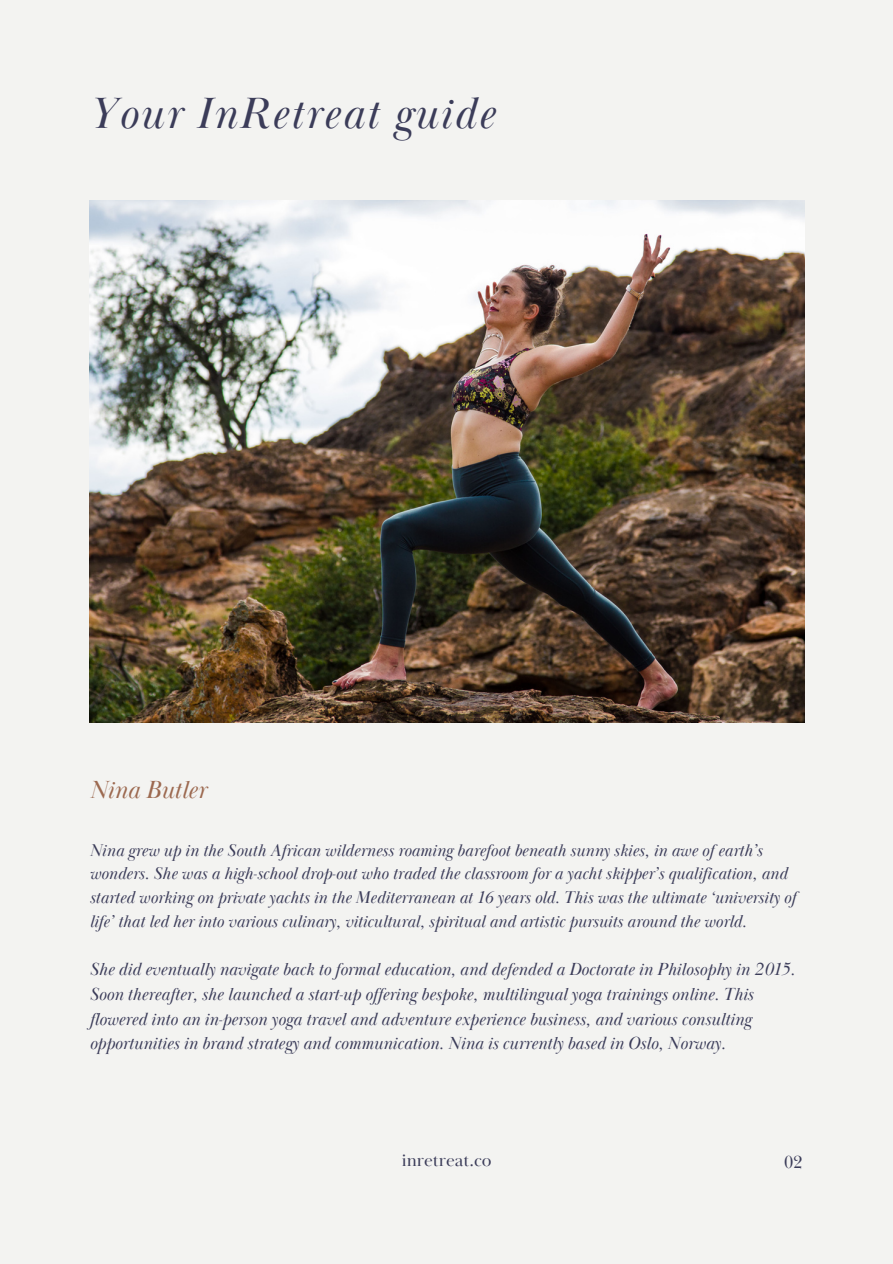
<style>
.page{position:relative;width:893px;height:1264px;background:#fff}
.page>*{position:absolute;margin:0;border:0;box-sizing:border-box;transform-origin:0 0}
.t1{font:italic 45px "Baskerville Display PT";letter-spacing:.05em;color:#3b3c59}
.t2{font:italic 25.5px "Baskerville Display PT";color:#9c6950}
.t3{font:italic 18px/24.8px "Baskerville Display PT";color:#3b3c59}
.t4{font:18px "Baskerville Display PT";color:#3b3c59}
.t5{font:italic 17.55px/23.7px "Baskerville Display PT";color:#3b3c59}
</style>
<div class="page">
<div style="left:0;top:0;width:892px;height:1263px;background:#f3f3f1"></div>
<img style="left:89px;top:200px;width:715px;height:522px">
<p class="t1" style="left:89px;top:85px;width:406px">Your InRetreat guide</p>
<p class="t2" style="left:89px;top:774px;width:118px">Nina Butler</p>
<p class="t5" style="left:89px;top:838px;width:707px">Nina grew up in the South African wilderness roaming barefoot beneath sunny skies, in awe of earth’s wonders. She was a high-school drop-out who traded the classroom for a yacht skipper’s qualification, and started working on private yachts in the Mediterranean at 16 years old. This was the ultimate ‘university of life’ that led her into various culinary, viticultural, spiritual and artistic pursuits around the world.</p>
<p class="t3" style="left:89px;top:957px;width:707px">She did eventually navigate back to formal education, and defended a Doctorate in Philosophy in 2015.<br>Soon thereafter, she launched a start-up of ering bespoke, multilingual yoga trainings online. This flowered into an in-person yoga travel and adventure experience business, and various consulting opportunities in brand strategy and communication. Nina is currently based in Oslo, Norway.</p>
<p class="t4" style="left:401px;top:1149px;width:91px">inretreat.co</p>
<h2 class="t4" style="left:784px;top:1151px;width:20px">02</h2>
</div>
